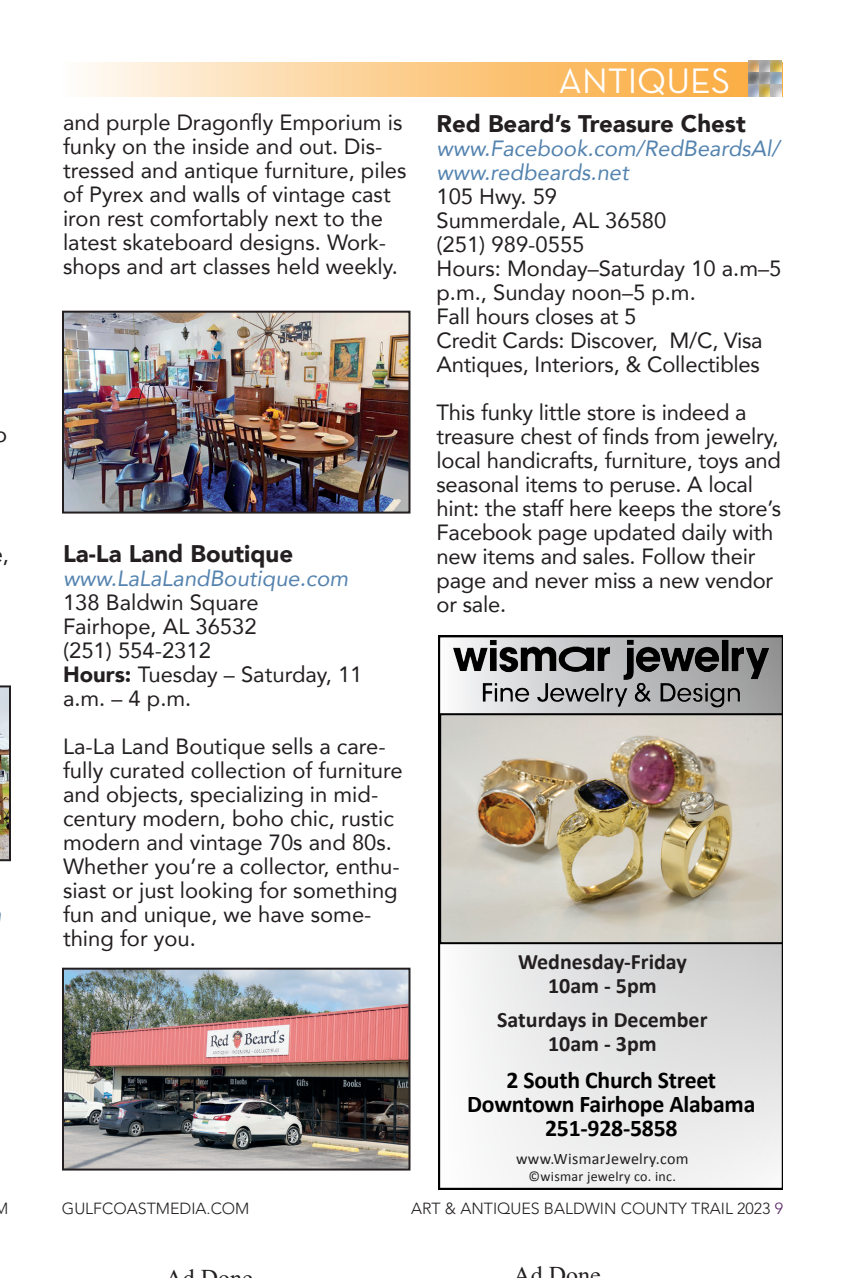
<style>
.page{position:relative;width:846px;height:1278px;background:#fff}
.page>*{position:absolute;margin:0;border:0;box-sizing:border-box;transform-origin:0 0}
.t1{font:36px "Neutra Text";color:#fff}
.t2{font:700 24px/24px "Calibri";letter-spacing:-.01em;color:#000;text-align:center}
.t3{font:900 24px "Avenir";color:#231f20}
.t4{font:24px "Times New Roman";color:#231f20}
.t5{font:22px/24px "Avenir";color:#231f20}
.t6{font:italic 22px/24px "Avenir";color:#5483af}
.t7{font:700 22px/24px "Calibri";color:#231f20;text-align:center}
.t8{font:300 16px "Avenir LT Std";color:#231f20}
.t9{font:16px "Calibri";letter-spacing:.02em;color:#231f20}
.t10{font:14px "Calibri";letter-spacing:.02em;color:#231f20}
.s1{font-weight:900}
.s2{color:#572364}
</style>
<div class="page">
<div style="left:62px;top:62px;width:720px;height:35px;background:linear-gradient(to right,#fef9f1,#faa42d)"></div>
<svg style="left:438px;top:635px;width:344px;height:555px"></svg>
<img style="left:0;top:685px;width:11px;height:176px">
<img style="left:65px;top:314px;width:342px;height:197px">
<div style="left:62px;top:311px;width:348px;height:203px;border:2px solid #231f20"></div>
<img style="left:65px;top:971px;width:342px;height:197px">
<div style="left:62px;top:968px;width:348px;height:203px;border:2px solid #231f20"></div>
<div style="left:745px;top:58px;width:16px;height:16px;background:#231f20;opacity:.3"></div>
<div style="left:745px;top:70px;width:16px;height:16px;background:#231f20;opacity:.3"></div>
<div style="left:757px;top:58px;width:16px;height:16px;background:#231f20;opacity:.3"></div>
<div style="left:757px;top:70px;width:16px;height:16px;background:#231f20;opacity:.3"></div>
<div style="left:768px;top:58px;width:14px;height:16px;background:#231f20;opacity:.3"></div>
<div style="left:768px;top:70px;width:14px;height:16px;background:#231f20;opacity:.3"></div>
<div style="left:745px;top:81px;width:16px;height:16px;background:#231f20;opacity:.3"></div>
<div style="left:757px;top:81px;width:16px;height:16px;background:#231f20;opacity:.3"></div>
<div style="left:768px;top:81px;width:14px;height:16px;background:#231f20;opacity:.3"></div>
<p class="t5" style="left:-5px;top:422px;width:15px">o</p>
<p class="t5" style="left:3px;top:542px;width:8px">,</p>
<p class="t5" style="left:63px;top:110px;width:345px">and purple Dragonfly Emporium is funky on the inside and out. Dis&shy;tressed and antique furniture, piles of Pyrex and walls of vintage cast iron rest comfortably next to the latest skateboard designs. Work&shy;shops and art classes held weekly.</p>
<p class="t3" style="left:63px;top:533px;width:232px">La-La Land Boutique</p>
<p class="t6" style="left:63px;top:566px;width:287px">www.LaLaLandBoutique.com</p>
<p class="t5" style="left:63px;top:590px;width:301px">138 Baldwin Square<br>Fairhope, AL 36532<br>(251) 554-2312<br><span class="s1">Hours:</span> Tuesday – Saturday, 11 a.m. – 4 p.m.</p>
<p class="t5" style="left:63px;top:734px;width:341px">La-La Land Boutique sells a care&shy;fully curated collection of furniture and objects, specializing in mid&shy;century modern, boho chic, rustic modern and vintage 70s and 80s.<br>Whether you’re a collector, enthu&shy;siast or just looking for something fun and unique, we have some&shy;thing for you.</p>
<p class="t1" style="left:558px;top:58px;width:173px">ANTIQUES</p>
<p class="t3" style="left:436px;top:103px;width:311px">Red Beard’s Treasure Chest</p>
<p class="t6" style="left:436px;top:136px;width:345px">www.Facebook.com/RedBeardsAl/ www.redbeards.net</p>
<p class="t5" style="left:436px;top:184px;width:346px">105 Hwy. 59<br>Summerdale, AL 36580<br>(251) 989-0555<br>Hours: Monday–Saturday 10 a.m–5 p.m., Sunday noon–5 p.m.<br>Fall hours closes at 5<br>Credit Cards: Discover, M/C, Visa<br>Antiques, Interiors, &amp; Collectibles</p>
<p class="t5" style="left:436px;top:400px;width:346px">This funky little store is indeed a treasure chest of finds from jewelry, local handicrafts, furniture, toys and seasonal items to peruse. A local hint: the staff here keeps the store’s<br>Facebook page updated daily with new items and sales. Follow their page and never miss a new vendor or sale.</p>
<p class="t7" style="left:518px;top:949px;width:170px">Wednesday-Friday<br>10am - 5pm</p>
<p class="t7" style="left:497px;top:1007px;width:212px">Saturdays in December<br>10am - 3pm</p>
<p class="t2" style="left:467px;top:1068px;width:290px">2 South Church Street<br>Downtown Fairhope Alabama<br>251-928-5858</p>
<p class="t9" style="left:516px;top:1149px;width:174px">www.WismarJewelry.com</p>
<p class="t10" style="left:529px;top:1168px;width:149px">©wismar jewelry co. inc.</p>
<p class="t8" style="left:-5px;top:1199px;width:16px">M</p>
<p class="t8" style="left:62px;top:1199px;width:189px">GULFCOASTMEDIA.COM</p>
<p class="t8" style="left:411px;top:1199px;width:373px">ART &amp; ANTIQUES BALDWIN COUNTY TRAIL 2023 <span class="s2">9</span></p>
<p class="t4" style="left:513px;top:1259px;width:78px">AdD n</p>
</div>
